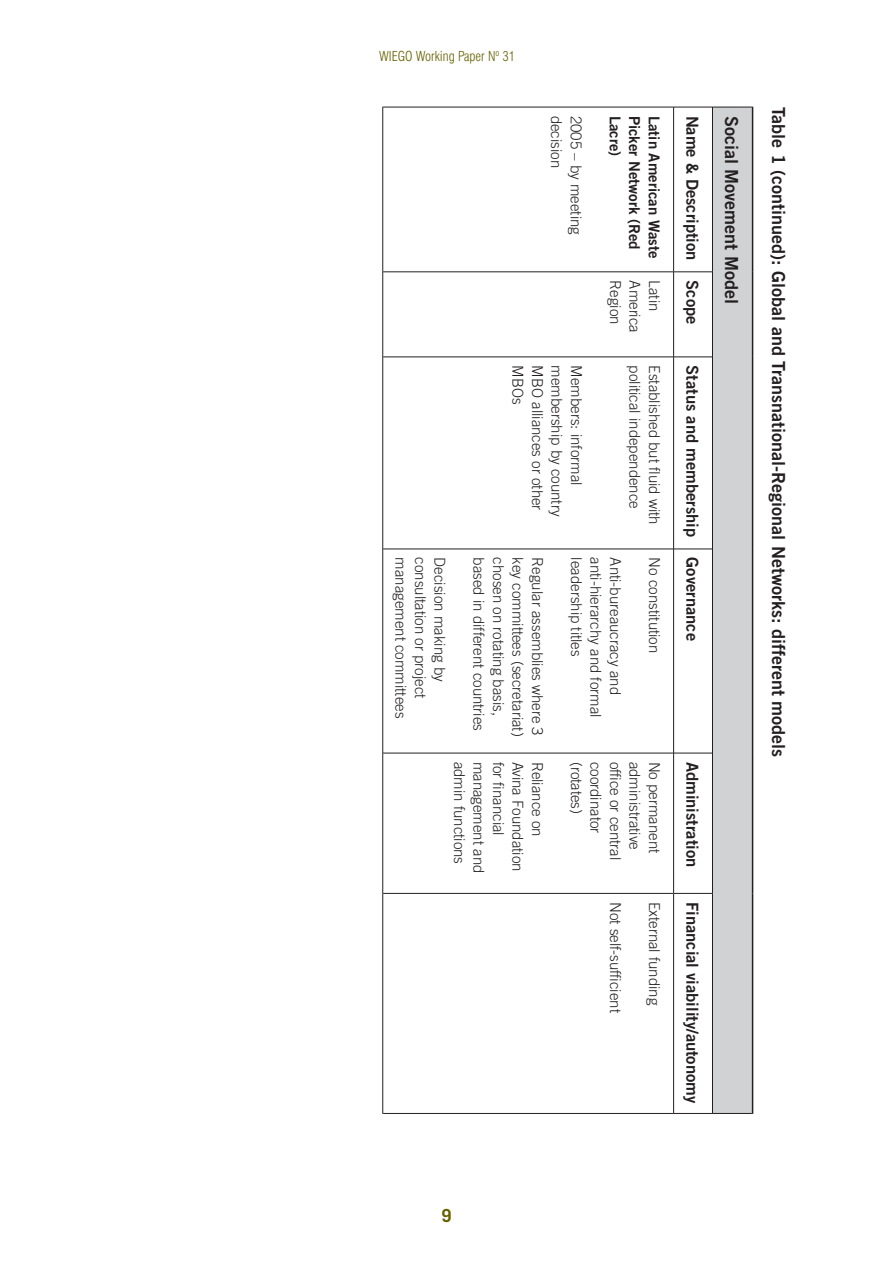
<style>
.page{position:relative;width:893px;height:1263px;background:#fff}
.page>*{position:absolute;margin:0;border:0;box-sizing:border-box;transform-origin:0 0}
.t1{font:18px "Trade Gothic Bold Two";color:#231f20}
.t2{font:700 18px "Trade Gothic";color:#676200}
.t3{font:16.5px "Trade Gothic Bold Two";color:#231f20}
.t4{font:300 15px "Trade Gothic";color:#231f20}
.t5{font:15px "Trade Gothic Bold Two";color:#231f20}
.t6{font:300 condensed 13.5px "Swiss 721 BT";color:#676200}
</style>
<div class="page">
<div style="left:712px;top:107px;width:41px;height:1006px;background:#d1d2d4"></div>
<hr style="left:713px;top:107px;width:39px;height:1px;background:#231f20">
<hr style="left:713px;top:1113px;width:39px;height:1px;background:#231f20">
<hr style="left:673px;top:107px;width:1px;height:165px;background:#231f20">
<hr style="left:383px;top:107px;width:290px;height:1px;background:#231f20">
<hr style="left:673px;top:272px;width:1px;height:85px;background:#231f20">
<hr style="left:383px;top:271px;width:290px;height:1px;background:#231f20">
<hr style="left:673px;top:357px;width:1px;height:192px;background:#231f20">
<hr style="left:383px;top:356px;width:290px;height:1px;background:#231f20">
<hr style="left:673px;top:549px;width:1px;height:204px;background:#231f20">
<hr style="left:383px;top:549px;width:290px;height:1px;background:#231f20">
<hr style="left:673px;top:753px;width:1px;height:140px;background:#231f20">
<hr style="left:383px;top:753px;width:290px;height:1px;background:#231f20">
<hr style="left:673px;top:893px;width:1px;height:221px;background:#231f20">
<hr style="left:383px;top:893px;width:290px;height:1px;background:#231f20">
<hr style="left:383px;top:1113px;width:290px;height:1px;background:#231f20">
<hr style="left:752px;top:107px;width:1px;height:165px;background:#231f20">
<hr style="left:752px;top:272px;width:1px;height:85px;background:#231f20">
<hr style="left:752px;top:357px;width:1px;height:192px;background:#231f20">
<hr style="left:752px;top:549px;width:1px;height:204px;background:#231f20">
<hr style="left:752px;top:753px;width:1px;height:140px;background:#231f20">
<hr style="left:752px;top:893px;width:1px;height:221px;background:#231f20">
<hr style="left:712px;top:107px;width:1px;height:165px;background:#231f20">
<hr style="left:674px;top:107px;width:38px;height:1px;background:#231f20">
<hr style="left:712px;top:272px;width:1px;height:85px;background:#231f20">
<hr style="left:674px;top:271px;width:38px;height:1px;background:#231f20">
<hr style="left:712px;top:357px;width:1px;height:192px;background:#231f20">
<hr style="left:674px;top:356px;width:38px;height:1px;background:#231f20">
<hr style="left:712px;top:549px;width:1px;height:204px;background:#231f20">
<hr style="left:674px;top:549px;width:38px;height:1px;background:#231f20">
<hr style="left:712px;top:753px;width:1px;height:140px;background:#231f20">
<hr style="left:674px;top:753px;width:38px;height:1px;background:#231f20">
<hr style="left:712px;top:893px;width:1px;height:221px;background:#231f20">
<hr style="left:674px;top:893px;width:38px;height:1px;background:#231f20">
<hr style="left:674px;top:1113px;width:38px;height:1px;background:#231f20">
<hr style="left:382px;top:107px;width:1px;height:165px;background:#231f20">
<hr style="left:382px;top:272px;width:1px;height:85px;background:#231f20">
<hr style="left:382px;top:357px;width:1px;height:192px;background:#231f20">
<hr style="left:382px;top:549px;width:1px;height:204px;background:#231f20">
<hr style="left:382px;top:753px;width:1px;height:140px;background:#231f20">
<hr style="left:382px;top:893px;width:1px;height:221px;background:#231f20">
<p class="t6" style="left:379px;top:51px;width:138px">WIEGO Working Paper N<sup>o</sup> 31</p>
<p class="t4" style="left:563px;top:116px;width:54px;rotate:90deg">decision</p>
<p class="t4" style="left:583px;top:116px;width:121px;rotate:90deg">2005 – by meeting</p>
<p class="t5" style="left:621px;top:116px;width:42px;rotate:90deg">Lacre)</p>
<p class="t5" style="left:640px;top:116px;width:136px;rotate:90deg">Picker Network (Red</p>
<p class="t5" style="left:660px;top:116px;width:144px;rotate:90deg">Latin American Waste</p>
<p class="t3" style="left:698px;top:116px;width:210px;rotate:90deg">Name &amp; Description Scope</p>
<p class="t4" style="left:622px;top:280px;width:46px;rotate:90deg">Region</p>
<p class="t4" style="left:641px;top:280px;width:54px;rotate:90deg">America</p>
<p class="t4" style="left:661px;top:280px;width:32px;rotate:90deg">Latin</p>
<p class="t4" style="left:524px;top:365px;width:41px;rotate:90deg">MBOs</p>
<p class="t4" style="left:544px;top:365px;width:147px;rotate:90deg">MBO alliances or other</p>
<p class="t4" style="left:563px;top:365px;width:152px;rotate:90deg">membership by country</p>
<p class="t4" style="left:583px;top:365px;width:121px;rotate:90deg">Members: informal</p>
<p class="t4" style="left:641px;top:365px;width:145px;rotate:90deg">political independence</p>
<p class="t4" style="left:661px;top:365px;width:161px;rotate:90deg">Established but fluid with</p>
<p class="t4" style="left:407px;top:557px;width:162px;rotate:90deg">management committees</p>
<p class="t4" style="left:427px;top:557px;width:142px;rotate:90deg">consultation or project</p>
<p class="t4" style="left:446px;top:557px;width:126px;rotate:90deg">Decision making by</p>
<p class="t4" style="left:485px;top:557px;width:175px;rotate:90deg">based in different countries</p>
<p class="t4" style="left:505px;top:557px;width:160px;rotate:90deg">chosen on rotating basis,</p>
<p class="t4" style="left:524px;top:557px;width:181px;rotate:90deg">key committees (secretariat)</p>
<p class="t4" style="left:544px;top:557px;width:180px;rotate:90deg">Regular assemblies where 3</p>
<p class="t4" style="left:583px;top:557px;width:101px;rotate:90deg">leadership titles</p>
<p class="t4" style="left:602px;top:557px;width:162px;rotate:90deg">anti-hierarchy and formal</p>
<p class="t4" style="left:622px;top:557px;width:139px;rotate:90deg">Anti-bureaucracy and</p>
<p class="t4" style="left:661px;top:557px;width:97px;rotate:90deg">No constitution</p>
<p class="t4" style="left:466px;top:761px;width:104px;rotate:90deg">admin functions</p>
<p class="t4" style="left:485px;top:761px;width:113px;rotate:90deg">management and</p>
<p class="t4" style="left:505px;top:761px;width:76px;rotate:90deg">for financial</p>
<p class="t4" style="left:524px;top:761px;width:112px;rotate:90deg">Avina Foundation</p>
<p class="t4" style="left:544px;top:761px;width:77px;rotate:90deg">Reliance on</p>
<p class="t4" style="left:583px;top:761px;width:54px;rotate:90deg">(rotates)</p>
<p class="t4" style="left:602px;top:761px;width:73px;rotate:90deg">coordinator</p>
<p class="t4" style="left:622px;top:761px;width:100px;rotate:90deg">office or central</p>
<p class="t4" style="left:641px;top:761px;width:90px;rotate:90deg">administrative</p>
<p class="t4" style="left:661px;top:761px;width:93px;rotate:90deg">No permanent</p>
<p class="t4" style="left:622px;top:902px;width:112px;rotate:90deg">Not self-sufficient</p>
<p class="t4" style="left:661px;top:902px;width:105px;rotate:90deg">External funding</p>
<p class="t3" style="left:698px;top:365px;width:173px;rotate:90deg">Status and membership</p>
<p class="t3" style="left:698px;top:557px;width:85px;rotate:90deg">Governance</p>
<p class="t3" style="left:698px;top:761px;width:107px;rotate:90deg">Administration</p>
<p class="t3" style="left:698px;top:902px;width:203px;rotate:90deg">Financial viability/autonomy</p>
<p class="t1" style="left:738px;top:116px;width:189px;rotate:90deg">Social Movement Model</p>
<p class="t1" style="left:785px;top:107px;width:652px;rotate:90deg">Table 1 (continued): Global and Transnational-Regional Networks: different models</p>
<p class="t2" style="left:441px;top:1205px;width:12px">9</p>
</div>
